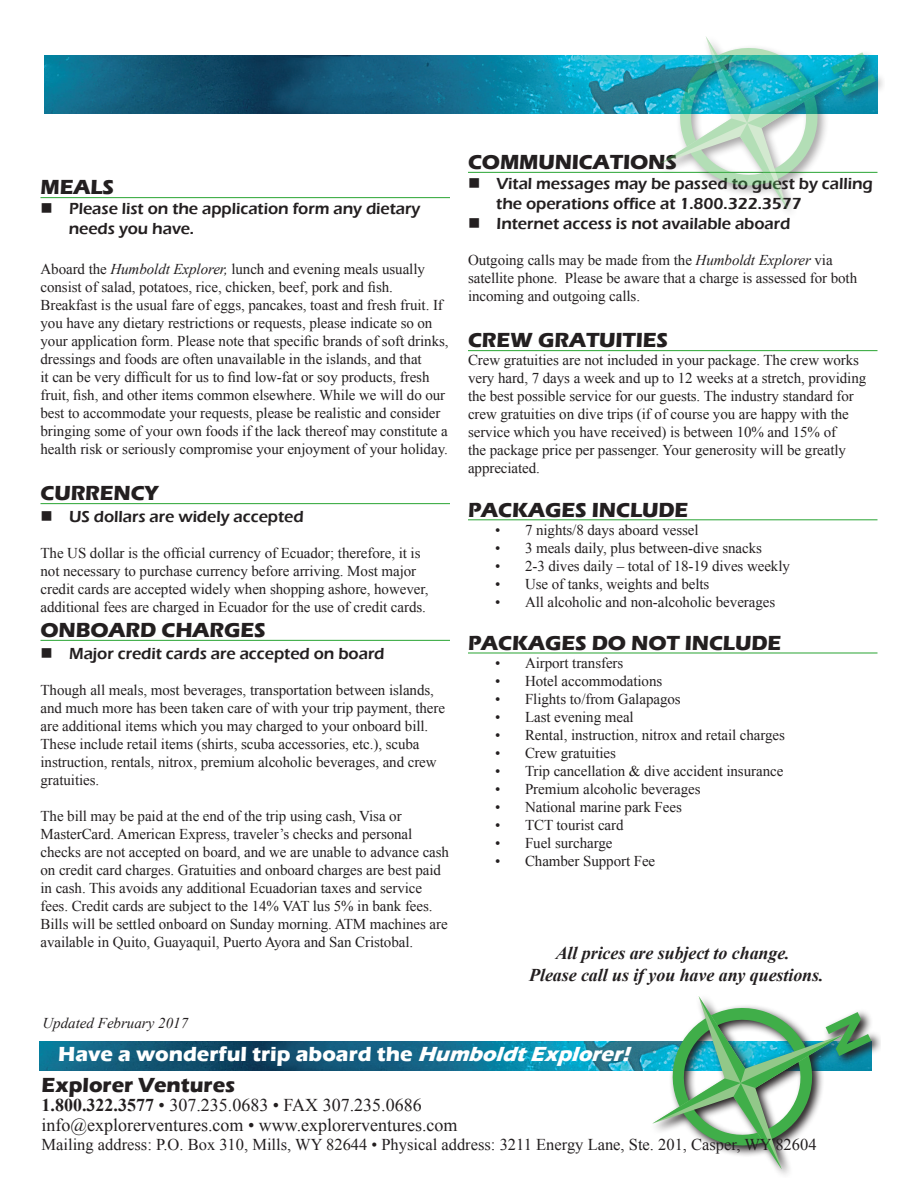
<style>
.page{position:relative;width:918px;height:1188px;background:#fff}
.page>*{position:absolute;margin:0;border:0;box-sizing:border-box;transform-origin:0 0}
.t1{font:700 21px "Eras ITC";letter-spacing:-.005em;color:#231f20}
.t2{font:700 21px "Eras ITC";color:#fff}
.t3{font:18px "Times New Roman";color:#231f20}
.t4{font:italic 700 18px "Times New Roman";letter-spacing:-.005em;color:#231f20}
.t5{font:600 16.5px/19.8px "Eras ITC";letter-spacing:-.005em;color:#231f20}
.t6{font:16.5px "Times New Roman";color:#231f20}
.t7{font:15px/18px "Times New Roman";letter-spacing:-.005em;color:#231f20}
.t8{font:italic 15px "Times New Roman";color:#231f20}
.s1{font-style:italic}
.s2{font-weight:700}
</style>
<div class="page">
<hr style="left:40px;top:197px;width:410px;height:1px;background:#40ae49">
<hr style="left:40px;top:503px;width:410px;height:1px;background:#40ae49">
<hr style="left:40px;top:640px;width:410px;height:1px;background:#40ae49">
<hr style="left:468px;top:172px;width:410px;height:1px;background:#40ae49">
<hr style="left:468px;top:350px;width:410px;height:1px;background:#40ae49">
<hr style="left:468px;top:519px;width:410px;height:1px;background:#40ae49">
<hr style="left:468px;top:652px;width:410px;height:2px;background:#40ae49">
<img style="left:39px;top:1041px;width:609px;height:30px">
<img style="left:45px;top:55px;width:610px;height:59px">
<svg style="left:655px;top:55px;width:228px;height:157px"></svg>
<svg style="left:648px;top:1033px;width:233px;height:142px"></svg>
<svg style="left:660px;top:37px;width:216px;height:172px"></svg>
<svg style="left:652px;top:996px;width:219px;height:173px"></svg>
<p class="t1" style="left:40px;top:175px;width:75px">MEALS</p>
<p class="t5" style="left:69px;top:199px;width:353px;text-indent:-28px">■ Please list on the application form any dietary needs you have.</p>
<p class="t7" style="left:40px;top:259px;width:410px">Aboard the <span class="s1">Humboldt Explorer,</span> lunch and evening meals usually consist of salad, potatoes, rice, chicken, beef, pork and fish.<br>Breakfast is the usual fare of eggs, pancakes, toast and fresh fruit. If you have any dietary restrictions or requests, please indicate so on your application form. Please note that specific brands of soft drinks, dressings and foods are often unavailable in the islands, and that<br>it can be very difficult for us to find low-fat or soy products, fresh fruit, fish, and other items common elsewhere. While we will do our best to accommodate your requests, please be realistic and consider bringing some of your own foods if the lack thereof may constitute a health risk or seriously compromise your enjoyment of your holiday.</p>
<p class="t1" style="left:40px;top:481px;width:119px">CURRENCY</p>
<p class="t5" style="left:40px;top:507px;width:265px">■ US dollars are widely accepted</p>
<p class="t7" style="left:40px;top:544px;width:389px">The US dollar is the official currency of Ecuador; therefore, it is not necessary to purchase currency before arriving. Most major credit cards are accepted widely when shopping ashore, however, additional fees are charged in Ecuador for the use of credit cards.</p>
<p class="t1" style="left:40px;top:618px;width:227px">ONBOARD CHARGES</p>
<p class="t5" style="left:40px;top:643px;width:346px">■ Major credit cards are accepted on board</p>
<p class="t7" style="left:40px;top:680px;width:406px">Though all meals, most beverages, transportation between islands, and much more has been taken care of with your trip payment, there are additional items which you may charged to your onboard bill.<br>These include retail items (shirts, scuba accessories, etc.), scuba</p>
<p class="t7" style="left:40px;top:752px;width:398px">instruction, rentals, nitrox, premium alcoholic beverages, and crew gratuities.</p>
<p class="t7" style="left:40px;top:806px;width:410px">The bill may be paid at the end of the trip using cash, Visa or MasterCard. American Express, traveler’s checks and personal checks are not accepted on board, and we are unable to advance cash on credit card charges. Gratuities and onboard charges are best paid in cash. This avoids any additional Ecuadorian taxes and service fees. Credit cards are subject to the 14% VAT lus 5% in bank fees.<br>Bills will be settled onboard on Sunday morning. ATM machines are available in Quito, Guayaquil, Puerto Ayora and San Cristobal.</p>
<p class="t8" style="left:42px;top:1013px;width:147px">Updated February 2017</p>
<p class="t1" style="left:468px;top:150px;width:211px">COMMUNICATIONS</p>
<p class="t5" style="left:496px;top:174px;width:378px;text-indent:-28px">■ Vital messages may be passed to guest by calling the operations office at 1.800.322.3577</p>
<p class="t5" style="left:468px;top:213px;width:324px">■ Internet access is not available aboard</p>
<p class="t7" style="left:468px;top:250px;width:391px">Outgoing calls may be made from the <span class="s1">Humboldt Explorer</span> via satellite phone. Please be aware that a charge is assessed for both incoming and outgoing calls.</p>
<p class="t1" style="left:468px;top:328px;width:202px">CREW GRATUITIES</p>
<p class="t7" style="left:468px;top:351px;width:400px">Crew gratuities are not included in your package. The crew works very hard, 7 days a week and up to 12 weeks at a stretch, providing the best possible service for our guests. The industry standard for crew gratuities on dive trips (if of course you are happy with the service which you have received) is between 10% and 15% of<br>the package price per passenger. Your generosity will be greatly appreciated.</p>
<p class="t1" style="left:468px;top:497px;width:222px">PACKAGES INCLUDE</p>
<p class="t7" style="left:495px;top:520px;width:205px">• 7 nights/8 days aboard vessel</p>
<p class="t7" style="left:495px;top:538px;width:268px">• 3 meals daily, plus between-dive snacks</p>
<p class="t7" style="left:495px;top:556px;width:297px">• 2-3 dives daily – total of 18-19 dives weekly</p>
<p class="t7" style="left:495px;top:574px;width:216px">• Use of tanks, weights and belts</p>
<p class="t7" style="left:495px;top:592px;width:282px">• All alcoholic and non-alcoholic beverages</p>
<p class="t1" style="left:468px;top:631px;width:315px">PACKAGES DO NOT INCLUDE</p>
<p class="t7" style="left:495px;top:653px;width:130px">• Airport transfers</p>
<p class="t7" style="left:495px;top:671px;width:169px">• Hotel accommodations</p>
<p class="t7" style="left:495px;top:689px;width:187px">• Flights to/from Galapagos</p>
<p class="t7" style="left:495px;top:707px;width:140px">• Last evening meal</p>
<p class="t7" style="left:495px;top:725px;width:292px">• Rental, instruction, nitrox and retail charges</p>
<p class="t7" style="left:495px;top:743px;width:123px">• Crew gratuities</p>
<p class="t7" style="left:495px;top:761px;width:290px">• Trip cancellation &amp; dive accident insurance</p>
<p class="t7" style="left:495px;top:779px;width:207px">• Premium alcoholic beverages</p>
<p class="t7" style="left:495px;top:797px;width:188px">• National marine park Fees</p>
<p class="t7" style="left:495px;top:815px;width:130px">• TCT tourist card</p>
<p class="t7" style="left:495px;top:833px;width:119px">• Fuel surcharge</p>
<p class="t7" style="left:495px;top:851px;width:162px">• Chamber Support Fee</p>
<p class="t4" style="left:556px;top:941px;width:236px">All prices are subject to change.</p>
<p class="t4" style="left:529px;top:962px;width:296px">Please call us if you have any questions.</p>
<p class="t2" style="left:58px;top:1042px;width:579px">Have a wonderful trip aboard the <span class="s1">HumboldtExplorer!</span></p>
<p class="t1" style="left:42px;top:1073px;width:195px">Explorer Ventures</p>
<p class="t3" style="left:42px;top:1093px;width:382px"><span class="s2">1.800.322.3577</span> • 307.235.0683 • FAX 307.235.0686</p>
<p class="t3" style="left:42px;top:1113px;width:418px">info@explorerventures.com • www.explorerventures.com</p>
<p class="t6" style="left:42px;top:1134px;width:777px">Mailing address: P.O. Box 310, Mills, WY 82644 • Physical address: 3211 Energy Lane, Ste. 201, Casper, WY 82604</p>
</div>
